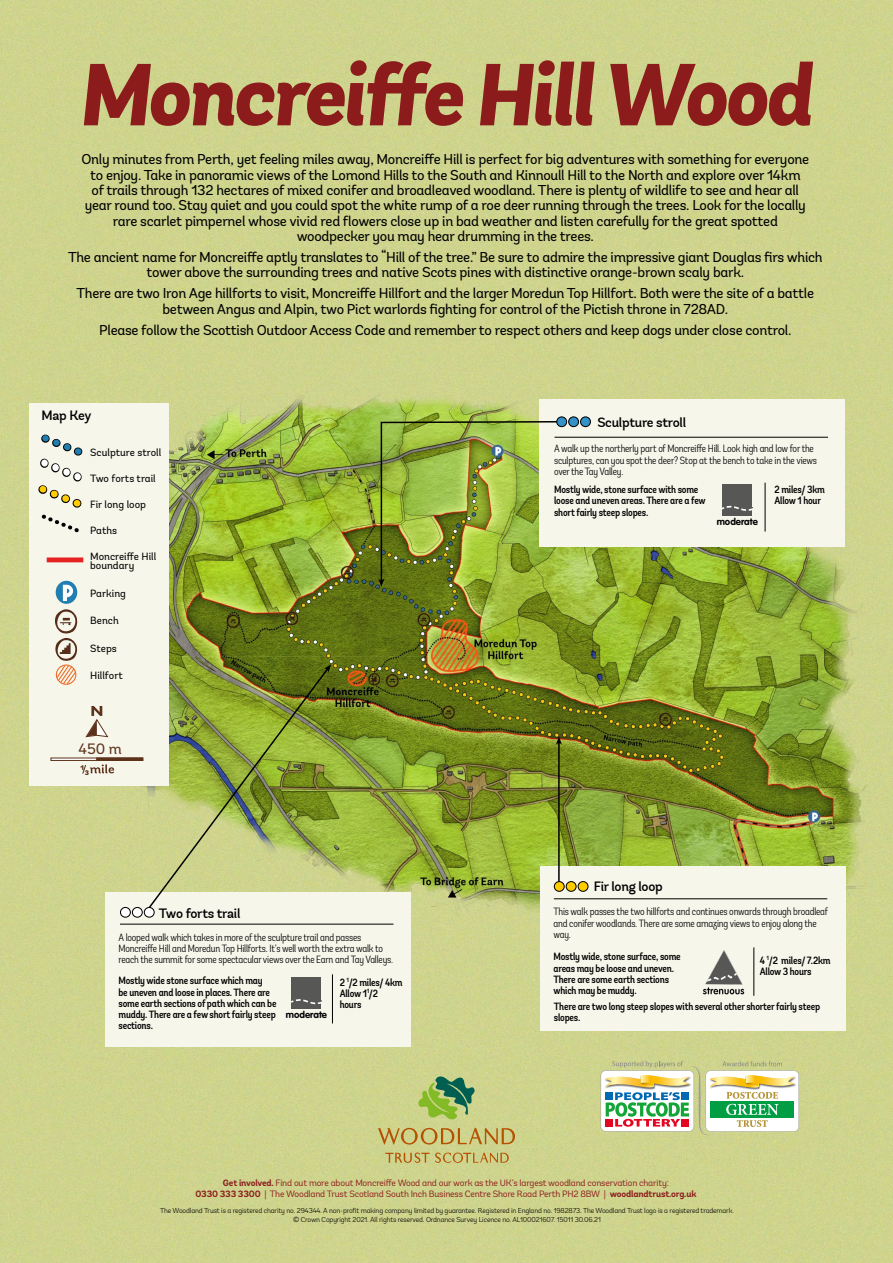
<style>
.page{position:relative;width:893px;height:1263px;background:#ced48d}
.page>*{position:absolute;margin:0;border:0;box-sizing:border-box;transform-origin:0 0}
.t1{font:italic 800 87.75px "Andes";letter-spacing:-.03em;color:#8c1c1c}
.t2{font:15px "Andes";color:#5d321b}
.t3{font:14.25px/15.3px "Andes";letter-spacing:-.02em;color:#000;text-align:center}
.t4{font:500 13.5px "Andes";letter-spacing:-.02em;color:#000}
.t5{font:500 condensed 10.5px/11.2px "Andes";letter-spacing:-.02em;color:#000}
.t6{font:300 condensed 10.5px/11.2px "Andes";letter-spacing:-.02em;color:#000}
.Map_Key_Description{font:10.5px/9px "Andes";color:#000}
.t7{font:700 9.6px "VAG Rounded Std";color:#000}
.t8{font:9.15px "Andes";letter-spacing:-.02em;color:#8c1c1c}
.t9{font:300 7.12px/8.2px "Andes";letter-spacing:-.02em;color:#000;text-align:center}
.t10{font:900 6.75px "Andes";color:#5d321b}
.s1{font-weight:700}
</style>
<div class="page">
<img style="left:58px;top:361px;width:827px;height:615px">
<div style="left:29px;top:403px;width:140px;height:383px;background:#f6f6eb"></div>
<svg style="left:85px;top:706px;width:23px;height:31px"></svg>
<div style="left:51px;top:758px;width:92px;height:3px;background:#fff;border:1px solid #5d321b"></div>
<hr style="left:97px;top:758px;width:46px;height:3px;background:#5d321b">
<svg style="left:82px;top:764px;width:32px;height:9px"></svg>
<svg style="left:38px;top:434px;width:45px;height:99px"></svg>
<div style="left:47px;top:557px;width:36px;height:5px;background:#e52321"></div>
<svg style="left:56px;top:581px;width:21px;height:23px"></svg>
<svg style="left:63px;top:585px;width:10px;height:16px"></svg>
<svg style="left:55px;top:609px;width:23px;height:76px"></svg>
<div style="left:539px;top:400px;width:306px;height:147px;background:#f6f6eb"></div>
<div style="left:722px;top:484px;width:30px;height:32px;background:#575756"></div>
<svg style="left:722px;top:506px;width:30px;height:5px"></svg>
<hr style="left:554px;top:437px;width:274px;height:1px;background:#000">
<hr style="left:765px;top:483px;width:1px;height:48px;background:#000">
<div style="left:557px;top:417px;width:10px;height:10px;background:#3492c9;border-radius:50%"></div>
<div style="left:556px;top:416px;width:11px;height:11px;border:1px solid #000;border-radius:50%"></div>
<div style="left:569px;top:417px;width:9px;height:10px;background:#3492c9;border-radius:50%"></div>
<div style="left:568px;top:416px;width:11px;height:11px;border:1px solid #000;border-radius:50%"></div>
<div style="left:581px;top:417px;width:9px;height:10px;background:#3492c9;border-radius:50%"></div>
<div style="left:580px;top:416px;width:11px;height:11px;border:1px solid #000;border-radius:50%"></div>
<div style="left:105px;top:892px;width:306px;height:154px;background:#f6f6eb"></div>
<div style="left:292px;top:978px;width:29px;height:31px;background:#575756"></div>
<svg style="left:292px;top:999px;width:29px;height:6px"></svg>
<div style="left:120px;top:907px;width:10px;height:10px;background:#fff;border-radius:50%"></div>
<div style="left:120px;top:907px;width:11px;height:11px;border:1px solid #000;border-radius:50%"></div>
<div style="left:132px;top:907px;width:10px;height:10px;background:#fff;border-radius:50%"></div>
<div style="left:132px;top:907px;width:11px;height:11px;border:1px solid #000;border-radius:50%"></div>
<div style="left:144px;top:907px;width:10px;height:10px;background:#fff;border-radius:50%"></div>
<div style="left:144px;top:907px;width:11px;height:11px;border:1px solid #000;border-radius:50%"></div>
<hr style="left:120px;top:924px;width:273px;height:1px;background:#000">
<hr style="left:332px;top:974px;width:1px;height:49px;background:#000">
<div style="left:540px;top:866px;width:306px;height:165px;background:#f6f6eb"></div>
<img style="left:702px;top:950px;width:43px;height:45px">
<div style="left:554px;top:881px;width:10px;height:10px;background:#fc0;border-radius:50%"></div>
<div style="left:554px;top:881px;width:11px;height:11px;border:1px solid #000;border-radius:50%"></div>
<div style="left:566px;top:881px;width:10px;height:10px;background:#fc0;border-radius:50%"></div>
<div style="left:566px;top:881px;width:11px;height:11px;border:1px solid #000;border-radius:50%"></div>
<div style="left:578px;top:881px;width:10px;height:10px;background:#fc0;border-radius:50%"></div>
<div style="left:578px;top:881px;width:10px;height:11px;border:1px solid #000;border-radius:50%"></div>
<hr style="left:554px;top:898px;width:273px;height:1px;background:#000">
<hr style="left:754px;top:947px;width:1px;height:49px;background:#000">
<img style="left:378px;top:420px;width:181px;height:167px">
<img style="left:147px;top:664px;width:184px;height:245px">
<hr style="left:558px;top:741px;width:2px;height:141px;background:#000">
<svg style="left:556px;top:736px;width:6px;height:8px"></svg>
<svg style="left:601px;top:1061px;width:198px;height:74px"></svg>
<svg style="left:418px;top:1076px;width:57px;height:43px;background:#84ae61"></svg>
<svg style="left:378px;top:1128px;width:137px;height:16px;background:#c6ae64"></svg>
<svg style="left:385px;top:1152px;width:44px;height:11px"></svg>
<svg style="left:435px;top:1152px;width:74px;height:11px"></svg>
<h1 class="t1" style="left:79px;top:39px;width:735px">Moncreiffe Hill Wood</h1>
<p class="t3" style="left:82px;top:152px;width:729px">Only minutes from Perth, yet feeling miles away, Moncreiffe Hill is perfect for big adventures with something for everyone to enjoy. Take in panoramic views of the Lomond Hills to the South and Kinnoull Hill to the North and explore over 14km<br>of trails through 132 hectares of mixed conifer and broadleaved woodland. There is plenty of wildlife to see and hear all year round too. Stay quiet and you could spot the white rump of a roe deer running through the trees. Look for the locally rare scarlet pimpernel whose vivid red flowers close up in bad weather and listen carefully for the great spotted woodpecker you may hear drumming in the trees.</p>
<p class="t3" style="left:68px;top:249px;width:756px">The ancient name for Moncreiffe aptly translates to “Hill of the tree.” Be sure to admire the impressive giant Douglas firs which tower above the surrounding trees and native Scots pines with distinctive orange-brown scaly bark.</p>
<p class="t3" style="left:77px;top:286px;width:739px">There are two Iron Age hillforts to visit, Moncreiffe Hillfort and the larger Moredun Top Hillfort. Both were the site of a battle between Angus and Alpin, two Pict warlords fighting for control of the Pictish throne in 728AD.</p>
<p class="t3" style="left:99px;top:322px;width:694px">Please follow the Scottish Outdoor Access Code and remember to respect others and keep dogs under close control.</p>
<h2 class="t4" style="left:42px;top:407px;width:51px">Map Key</h2>
<p class="Map_Key_Description" style="left:90px;top:448px;width:73px">Sculpture stroll</p>
<p class="Map_Key_Description" style="left:90px;top:474px;width:67px">Two forts trail</p>
<p class="Map_Key_Description" style="left:90px;top:500px;width:57px">Fir long loop</p>
<p class="Map_Key_Description" style="left:90px;top:526px;width:29px">Paths</p>
<p class="Map_Key_Description" style="left:90px;top:552px;width:68px">Moncreiffe Hill boundary</p>
<p class="Map_Key_Description" style="left:90px;top:589px;width:37px">Parking</p>
<p class="Map_Key_Description" style="left:90px;top:616px;width:30px">Bench</p>
<p class="Map_Key_Description" style="left:90px;top:644px;width:28px">Steps</p>
<p class="Map_Key_Description" style="left:90px;top:671px;width:34px">Hillfort</p>
<p class="t2" style="left:79px;top:739px;width:45px">450 m</p>
<p class="t10" style="left:85px;top:768px;width:6px">3</p>
<p class="t10" style="left:81px;top:763px;width:5px">1</p>
<h3 class="t4" style="left:159px;top:904px;width:83px">Two forts trail</h3>
<p class="t6" style="left:119px;top:931px;width:276px">A looped walk which takes in more of the sculpture trail and passes<br>Moncreiffe Hill and Moredun Top Hillforts. It’s well worth the extra walk to reach the summit for some spectacular views over the Earn and Tay Valleys.</p>
<p class="t5" style="left:119px;top:975px;width:159px">Mostly wide stone surface which may<br>be uneven and loose in places. There are some earth sections of path which can be muddy. There are a few short fairly steep sections.</p>
<p class="t5" style="left:340px;top:976px;width:65px">2 <sup>1</sup>/2 miles/ 4km</p>
<p class="t5" style="left:340px;top:988px;width:40px">Allow 1<sup>1</sup>/2</p>
<p class="t5" style="left:340px;top:999px;width:23px">hours</p>
<p class="t7" style="left:286px;top:1009px;width:43px">moderate</p>
<h3 class="t4" style="left:597px;top:414px;width:90px">Sculpture stroll</h3>
<p class="t6" style="left:554px;top:443px;width:264px">A walk up the northerly part of Moncreiffe Hill. Look high and low for the sculptures, can you spot the deer? Stop at the bench to take in the views over the Tay Valley.</p>
<p class="t5" style="left:554px;top:484px;width:153px">Mostly wide, stone surface with some loose and uneven areas. There are a few short fairly steep slopes.</p>
<p class="t7" style="left:717px;top:516px;width:43px">moderate</p>
<p class="t5" style="left:774px;top:484px;width:52px">2 miles/ 3km</p>
<p class="t5" style="left:774px;top:495px;width:48px">Allow 1 hour</p>
<h3 class="t4" style="left:594px;top:878px;width:70px">Fir long loop</h3>
<p class="t6" style="left:553px;top:906px;width:276px">This walk passes the two hillforts and continues onwards through broadleaf and conifer woodlands. There are some amazing views to enjoy along the way.</p>
<p class="t5" style="left:553px;top:951px;width:129px">Mostly wide, stone surface, some areas may be loose and uneven.<br>There are some earth sections which may be muddy.</p>
<p class="t5" style="left:554px;top:1001px;width:268px">There are two long steep slopes with several other shorter fairly steep slopes.</p>
<p class="t5" style="left:760px;top:955px;width:72px">4 <sup>1</sup>/2 miles/ 7.2km</p>
<p class="t5" style="left:760px;top:966px;width:53px">Allow 3 hours</p>
<p class="t8" style="left:223px;top:1177px;width:447px"><span class="s1">Get involved.</span> Find out more about Moncreiffe Wood and our work as the UK’s largest woodland conservation charity:</p>
<p class="t8" style="left:195px;top:1189px;width:503px"><span class="s1">0330 333 3300</span> | The Woodland Trust Scotland South Inch Business Centre Shore Road Perth PH2 8BW | <span class="s1">woodlandtrust.org.uk</span></p>
<p class="t9" style="left:160px;top:1207px;width:575px">The Woodland Trust is a registered charity no. 294344. A non-profit making company limited by guarantee. Registered in England no. 1982873. The Woodland Trust logo is a registered trademark. © Crown Copyright 2021. All rights reserved. Ordnance Survey Licence no. AL100021607. 15011 30.06.21</p>
</div>
